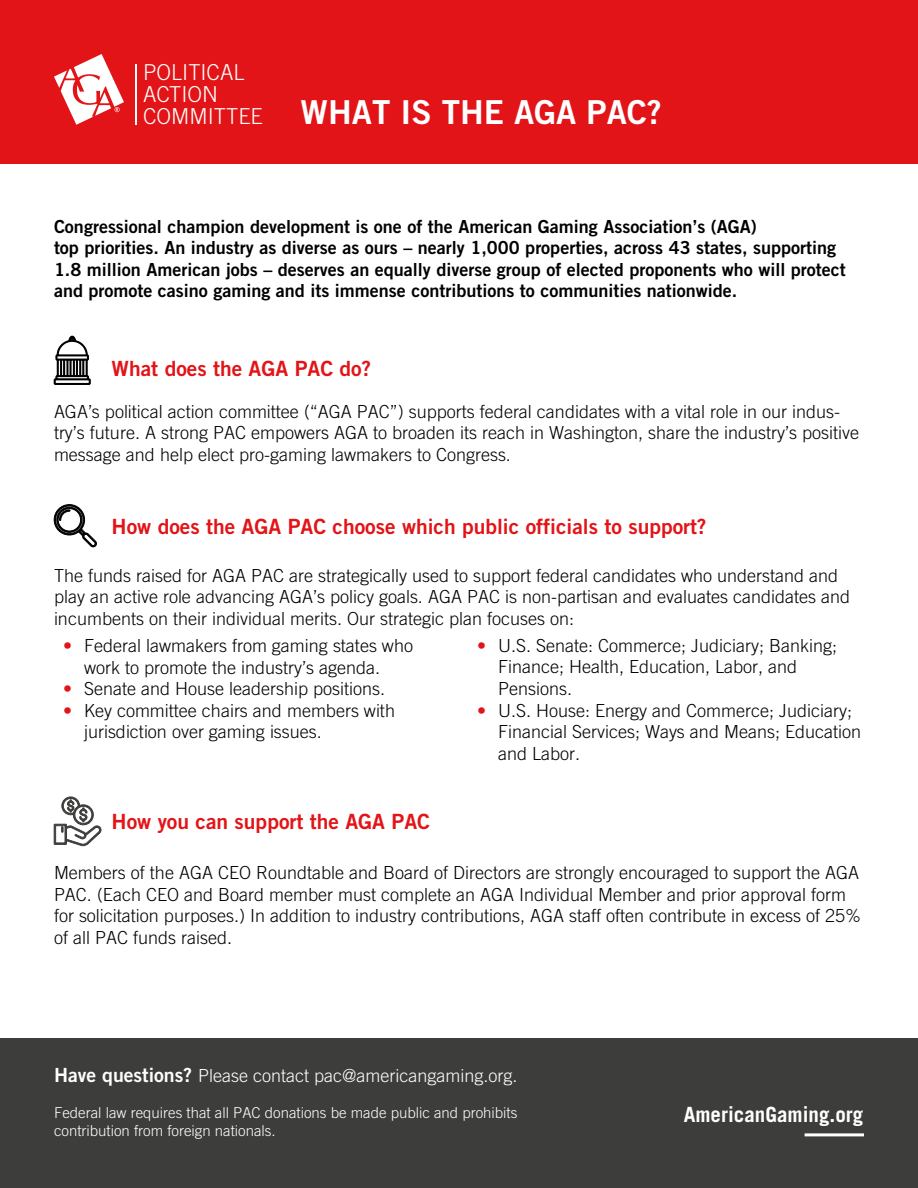
<style>
.page{position:relative;width:918px;height:1188px;background:#fff}
.page>*{position:absolute;margin:0;border:0;box-sizing:border-box;transform-origin:0 0}
.t1{font:33px "Trade Gothic Bold Two";color:#fff}
.t2{font:300 21.9px/22.2px "Trade Gothic";color:#fff}
.t3{font:21px "Trade Gothic Bold Two";color:#e31417}
.t4{font:700 21px "Trade Gothic";color:#fff}
.t5{font:300 18px/21.6px "Trade Gothic";color:#000}
.t6{font:18px/21.6px "Trade Gothic Bold Two";color:#000}
.t7{font:300 18px "Trade Gothic";color:#fff}
.t8{font:300 15px/18px "Trade Gothic";color:#fff}
.s1{font-family:"Trade Gothic";font-weight:300;font-size:21.9px}
.s2{color:#e31417}
.s3{font-family:"Trade Gothic Bold Two";font-weight:400;font-size:19.5px}
</style>
<div class="page">
<div style="left:0;top:0;width:918px;height:163px;background:#e31417"></div>
<div style="left:0;top:1038px;width:918px;height:150px;background:#3d3d3b"></div>
<svg style="left:54px;top:54px;width:70px;height:71px"></svg>
<hr style="left:135px;top:65px;width:2px;height:60px;background:#fff">
<svg style="left:54px;top:336px;width:37px;height:49px"></svg>
<svg style="left:54px;top:504px;width:43px;height:43px"></svg>
<svg style="left:54px;top:797px;width:47px;height:49px"></svg>
<hr style="left:805px;top:1133px;width:59px;height:3px;background:#fff">
<p class="t2" style="left:143px;top:60px;width:103px">POLITICAL<br>ACTION</p>
<h1 class="t1" style="left:143px;top:92px;width:520px"><span class="s1">COMMITTEE</span> WHAT IS THE AGA PAC?</h1>
<p class="t6" style="left:54px;top:215px;width:793px">Congressional champion development is one of the American Gaming Association’s (AGA)<br>top priorities. An industry as diverse as ours – nearly 1,000 properties, across 43 states, supporting 1.8 million American jobs – deserves an equally diverse group of elected proponents who will protect and promote casino gaming and its immense contributions to communities nationwide.</p>
<p class="t3" style="left:112px;top:356px;width:261px">What does the AGA PAC do?</p>
<p class="t5" style="left:54px;top:400px;width:807px">AGA’s political action committee (“AGA PAC”) supports federal candidates with a vital role in our indus&shy;try’s future. A strong PAC empowers AGA to broaden its reach in Washington, share the industry’s positive message and help elect pro-gaming lawmakers to Congress.</p>
<p class="t3" style="left:112px;top:513px;width:596px">How does the AGA PAC choose which public officials to support?</p>
<p class="t5" style="left:54px;top:564px;width:798px">The funds raised for AGA PAC are strategically used to support federal candidates who understand and play an active role advancing AGA’s policy goals. AGA PAC is non-partisan and evaluates candidates and incumbents on their individual merits. Our strategic plan focuses on:</p>
<p class="t5" style="left:84px;top:634px;width:331px;text-indent:-21px"><span class="s2">•</span> Federal lawmakers from gaming states who work to promote the industry’s agenda.</p>
<p class="t5" style="left:63px;top:678px;width:324px"><span class="s2">•</span> Senate and House leadership positions.</p>
<p class="t5" style="left:84px;top:699px;width:313px;text-indent:-21px"><span class="s2">•</span> Key committee chairs and members with jurisdiction over gaming issues.</p>
<p class="t5" style="left:498px;top:634px;width:341px;text-indent:-21px"><span class="s2">•</span> U.S. Senate: Commerce; Judiciary; Banking;<br>Finance; Health, Education, Labor, and<br>Pensions.</p>
<p class="t5" style="left:498px;top:699px;width:365px;text-indent:-21px"><span class="s2">•</span> U.S. House: Energy and Commerce; Judiciary;<br>Financial Services; Ways and Means; Education and Labor.</p>
<p class="t3" style="left:112px;top:809px;width:320px">How you can support the AGA PAC</p>
<p class="t5" style="left:54px;top:862px;width:809px">Members of the AGA CEO Roundtable and Board of Directors are strongly encouraged to support the AGA PAC. (Each CEO and Board member must complete an AGA Individual Member and prior approval form for solicitation purposes.) In addition to industry contributions, AGA staff often contribute in excess of 25% of all PAC funds raised.</p>
<p class="t7" style="left:54px;top:1065px;width:465px"><span class="s3">Have questions?</span> Please contact pac@americangaming.org.</p>
<p class="t8" style="left:54px;top:1103px;width:465px">Federal law requires that all PAC donations be made public and prohibits contribution from foreign nationals.</p>
<p class="t4" style="left:684px;top:1101px;width:181px">AmericanGaming.org</p>
</div>
